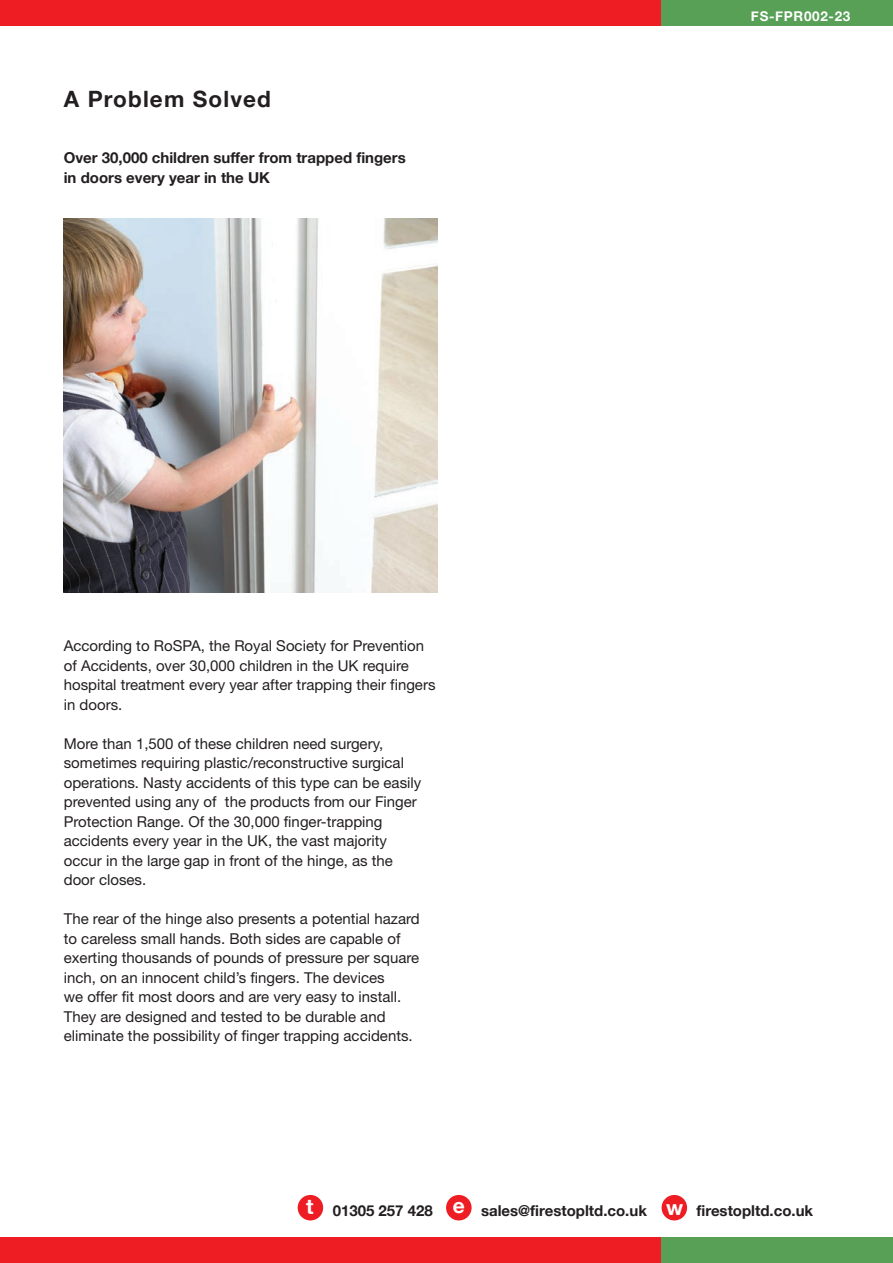
<style>
.page{position:relative;width:893px;height:1263px;background:#fff}
.page>*{position:absolute;margin:0;border:0;box-sizing:border-box;transform-origin:0 0}
.t1{font:700 22.5px "Helvetica Neue";letter-spacing:.05em;color:#231f20}
.t2{font:15px/19.5px "Helvetica Neue";color:#231f20}
.t3{font:700 15px/19.5px "Helvetica Neue";color:#231f20}
.t4{font:700 13.5px "Helvetica Neue";letter-spacing:.05em;color:#fff}
.s1{font-size:21px;color:#fff}
</style>
<div class="page">
<div style="left:0;top:1237px;width:893px;height:26px;background:#ee1d23"></div>
<div style="left:661px;top:1237px;width:232px;height:26px;background:#57a055"></div>
<div style="left:0;top:0;width:893px;height:26px;background:#ee1d23"></div>
<div style="left:661px;top:0;width:232px;height:26px;background:#57a055"></div>
<img style="left:64px;top:219px;width:374px;height:374px">
<div style="left:662px;top:1195px;width:25px;height:25px;background:#ee1d23;border-radius:50%"></div>
<div style="left:446px;top:1195px;width:26px;height:25px;background:#ee1d23;border-radius:50%"></div>
<div style="left:298px;top:1195px;width:25px;height:25px;background:#ee1d23;border-radius:50%"></div>
<h1 class="t1" style="left:64px;top:85px;width:209px">A Problem Solved</h1>
<p class="t3" style="left:64px;top:148px;width:343px">Over 30,000 children suffer from trapped fingers in doors every year in the UK</p>
<p class="t2" style="left:64px;top:637px;width:373px">According to RoSPA, the Royal Society for Prevention of Accidents, over 30,000 children in the UK require hospital treatment every year after trapping their fingers in doors.</p>
<p class="t2" style="left:64px;top:735px;width:359px">More than 1,500 of these children need surgery, sometimes requiring plastic/reconstructive surgical operations. Nasty accidents of this type can be easily prevented using any of the products from our Finger Protection Range. Of the 30,000 finger-trapping accidents every year in the UK, the vast majority occur in the large gap in front of the hinge, as the door closes.</p>
<p class="t2" style="left:64px;top:910px;width:357px">The rear of the hinge also presents a potential hazard to careless small hands. Both sides are capable of exerting thousands of pounds of pressure per square inch, on an innocent child’s fingers. The devices<br>we offer fit most doors and are very easy to install.<br>They are designed and tested to be durable and eliminate the possibility of finger trapping accidents.</p>
<p class="t4" style="left:751px;top:8px;width:101px">FS-FPR002-23</p>
<p class="t3" style="left:306px;top:1200px;width:508px"><span class="s1">t</span> 01305 257 428 <sup>e</sup> sales@firestopltd.co.uk <span class="s1">w</span> firestopltd.co.uk</p>
</div>
